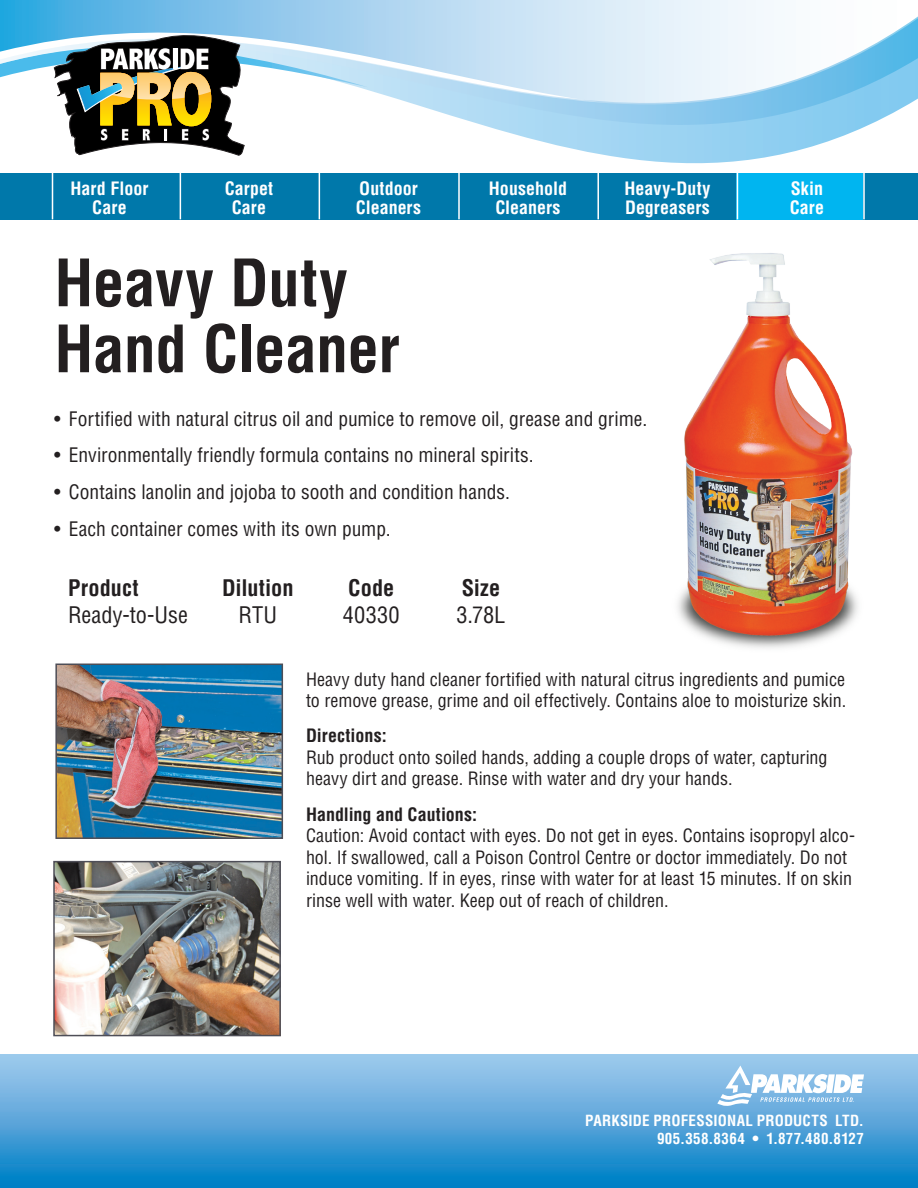
<style>
.page{position:relative;width:918px;height:1188px;background:#fff}
.page>*{position:absolute;margin:0;border:0;box-sizing:border-box;transform-origin:0 0}
.heading{font:700 condensed 63.6px/66px "Helvetica";letter-spacing:-.01em;color:#231f20}
.Product_Chart{font:condensed 22.35px "Helvetica";letter-spacing:.005em;color:#231f20}
.Product_Chart-2{font:700 condensed 22.35px "Helvetica";color:#231f20}
.Bullet_points{font:condensed 19.5px "Helvetica";color:#231f20}
.t1{font:condensed 18px/21.6px "Helvetica";color:#231f20}
.Subheadings{font:700 condensed 18px/19.5px "Helvetica";color:#fff;text-align:center}
.DATA{font:700 condensed 15px/18px "Helvetica";letter-spacing:.025em;color:#fff;text-align:right}
.s1{font-weight:700}
</style>
<div class="page">
<img style="left:56px;top:864px;width:222px;height:169px">
<div style="left:53px;top:861px;width:228px;height:175px;border:2px solid #4e4e57"></div>
<img style="left:58px;top:667px;width:222px;height:169px">
<div style="left:55px;top:664px;width:228px;height:175px;border:2px solid #4e4e57"></div>
<div style="left:0;top:1054px;width:918px;height:134px;background:linear-gradient(to bottom,#ace,#007ec5)"></div>
<div style="left:0;top:173px;width:918px;height:46px;background:#0078aa"></div>
<div style="left:737px;top:173px;width:126px;height:46px;background:#00b5f0"></div>
<svg style="left:0;top:0;width:774px;height:16px;background:#a4d3ef"></svg>
<svg style="left:51px;top:125px;width:817px;height:82px"></svg>
<svg style="left:0;top:16px;width:918px;height:109px"></svg>
<img style="left:677px;top:253px;width:181px;height:395px">
<svg style="left:717px;top:1066px;width:147px;height:42px"></svg>
<svg style="left:0;top:35px;width:368px;height:121px"></svg>
<hr style="left:180px;top:173px;width:1px;height:46px;background:#fff">
<hr style="left:52px;top:173px;width:1px;height:46px;background:#fff">
<hr style="left:319px;top:173px;width:1px;height:46px;background:#fff">
<hr style="left:458px;top:173px;width:2px;height:46px;background:#fff">
<hr style="left:597px;top:173px;width:2px;height:46px;background:#fff">
<hr style="left:737px;top:173px;width:1px;height:46px;background:#fff">
<hr style="left:863px;top:173px;width:2px;height:46px;background:#fff">
<p class="Subheadings" style="left:71px;top:178px;width:79px">Hard Floor<br>Care</p>
<p class="Subheadings" style="left:225px;top:178px;width:50px">Carpet<br>Care</p>
<p class="Subheadings" style="left:356px;top:178px;width:67px;text-align:left">Outdoor<br>Cleaners</p>
<p class="Subheadings" style="left:489px;top:178px;width:80px">Household<br>Cleaners</p>
<p class="Subheadings" style="left:625px;top:178px;width:87px;text-align:left">Heavy-Duty<br>Degreasers</p>
<p class="Subheadings" style="left:790px;top:178px;width:36px;text-align:left">Skin<br>Care</p>
<p class="heading" style="left:54px;top:250px;width:347px">Heavy Duty<br>Hand Cleaner</p>
<p class="Bullet_points" style="left:54px;top:406px;width:595px">• Fortified with natural citrus oil and pumice to remove oil, grease and grime.</p>
<p class="Bullet_points" style="left:54px;top:443px;width:481px">• Environmentally friendly formula contains no mineral spirits.</p>
<p class="Bullet_points" style="left:54px;top:480px;width:457px">• Contains lanolin and jojoba to sooth and condition hands.</p>
<p class="Bullet_points" style="left:54px;top:517px;width:338px">• Each container comes with its own pump.</p>
<p class="Product_Chart-2" style="left:68px;top:575px;width:72px">Product</p>
<p class="Product_Chart-2" style="left:222px;top:575px;width:73px">Dilution</p>
<p class="Product_Chart-2" style="left:348px;top:575px;width:48px">Code</p>
<p class="Product_Chart-2" style="left:462px;top:575px;width:40px">Size</p>
<p class="Product_Chart" style="left:68px;top:601px;width:121px">Ready-to-Use</p>
<p class="Product_Chart" style="left:238px;top:601px;width:40px">RTU</p>
<p class="Product_Chart" style="left:343px;top:601px;width:58px">40330</p>
<p class="Product_Chart" style="left:456px;top:601px;width:51px">3.78L</p>
<p class="t1" style="left:306px;top:668px;width:542px">Heavy duty hand cleaner fortified with natural citrus ingredients and pumice to remove grease, grime and oil effectively. Contains aloe to moisturize skin.</p>
<p class="t1" style="left:306px;top:725px;width:523px"><span class="s1">Directions:<br></span>Rub product onto soiled hands, adding a couple drops of water, capturing heavy dirt and grease. Rinse with water and dry your hands.</p>
<p class="t1" style="left:306px;top:803px;width:551px"><span class="s1">Handling and Cautions:<br></span>Caution: Avoid contact with eyes. Do not get in eyes. Contains isopropyl alco&shy;hol. If swallowed, call a Poison Control Centre or doctor immediately. Do not induce vomiting. If in eyes, rinse with water for at least 15 minutes. If on skin rinse well with water. Keep out of reach of children.</p>
<p class="DATA" style="left:585px;top:1112px;width:280px">PARKSIDE PROFESSIONAL PRODUCTS LTD.<br>905.358.8364 • 1.877.480.8127</p>
</div>
